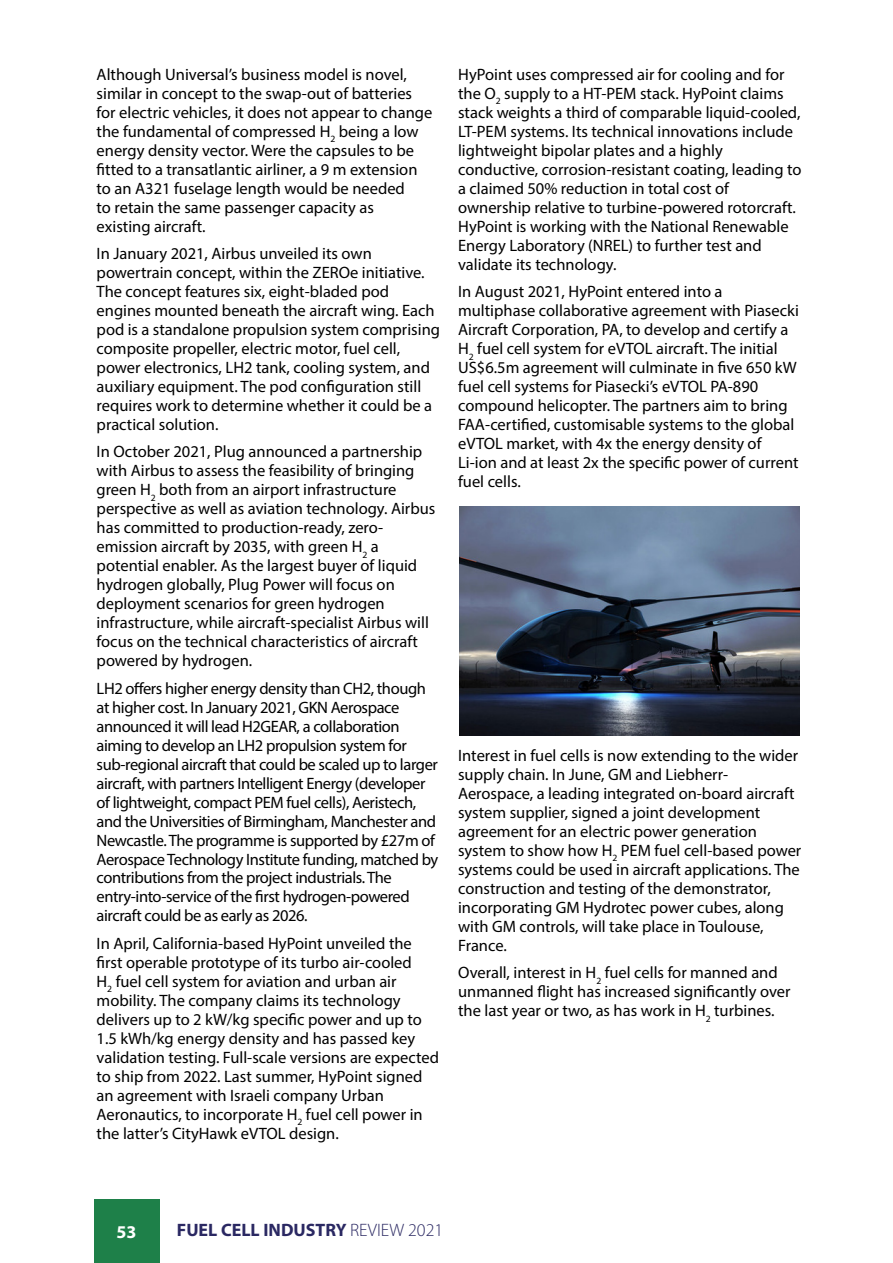
<style>
.page{position:relative;width:893px;height:1263px;background:#fff}
.page>*{position:absolute;margin:0;border:0;box-sizing:border-box;transform-origin:0 0}
.t1{font:700 18px "Myriad Pro";color:#2a2862}
.t2{font:700 18px "Myriad Pro";color:#fff}
._9pt_on_11_5pt_Regul{font:16.5px/18.9px "Myriad Pro";color:#000}
._9pt_on_11_5pt_Regul-2{font:16.5px/19px "Myriad Pro";letter-spacing:-.025em;color:#000}
.s1{font-weight:300}
</style>
<div class="page">
<div style="left:94px;top:1199px;width:65px;height:64px;background:#1e8049"></div>
<img style="left:459px;top:506px;width:340px;height:230px">
<p class="_9pt_on_11_5pt_Regul" style="left:97px;top:65px;width:337px">Although Universal’s business model is novel, similar in concept to the swap-out of batteries for electric vehicles, it does not appear to change the fundamental of compressed H<sub>2</sub> being a low energy density vector. Were the capsules to be fitted to a transatlantic airliner, a 9 m extension to an A321 fuselage length would be needed<br>to retain the same passenger capacity as<br>existing aircraft.</p>
<p class="_9pt_on_11_5pt_Regul" style="left:97px;top:244px;width:345px">In January 2021, Airbus unveiled its own powertrain concept, within the ZEROe initiative.<br>The concept features six, eight-bladed pod engines mounted beneath the aircraft wing. Each pod is a standalone propulsion system comprising composite propeller, electric motor, fuel cell, power electronics, LH2 tank, cooling system, and auxiliary equipment. The pod configuration still requires work to determine whether it could be a practical solution.</p>
<p class="_9pt_on_11_5pt_Regul" style="left:97px;top:442px;width:340px">In October 2021, Plug announced a partnership with Airbus to assess the feasibility of bringing green H<sub>2</sub> both from an airport infrastructure perspective as well as aviation technology. Airbus has committed to production-ready, zero&shy;emission aircraft by 2035, with green H<sub>2</sub> a potential enabler. As the largest buyer of liquid hydrogen globally, Plug Power will focus on deployment scenarios for green hydrogen infrastructure, while aircraft-specialist Airbus will focus on the technical characteristics of aircraft powered by hydrogen.</p>
<p class="_9pt_on_11_5pt_Regul-2" style="left:97px;top:678px;width:343px">LH2 offers higher energy density than CH2, though at higher cost. In January 2021, GKN Aerospace announced it will lead H2GEAR, a collaboration aiming to develop an LH2 propulsion system for sub-regional aircraft that could be scaled up to larger aircraft, with partners Intelligent Energy (developer of lightweight, compact PEM fuel cells), Aeristech, and the Universities of Birmingham, Manchester and Newcastle. The programme is supported by £27m of Aerospace Technology Institute funding, matched by contributions from the project industrials. The entry-into-service of the first hydrogen-powered aircraft could be as early as 2026.</p>
<p class="_9pt_on_11_5pt_Regul" style="left:97px;top:934px;width:344px">In April, California-based HyPoint unveiled the first operable prototype of its turbo air-cooled<br>H<sub>2</sub> fuel cell system for aviation and urban air mobility. The company claims its technology delivers up to 2 kW/kg specific power and up to 1.5 kWh/kg energy density and has passed key validation testing. Full-scale versions are expected to ship from 2022. Last summer, HyPoint signed an agreement with Israeli company Urban Aeronautics, to incorporate H<sub>2</sub> fuel cell power in the latter’s CityHawk eVTOL design.</p>
<p class="_9pt_on_11_5pt_Regul" style="left:458px;top:65px;width:345px">HyPoint uses compressed air for cooling and for the O<sub>2</sub> supply to a HT-PEM stack. HyPoint claims stack weights a third of comparable liquid-cooled, LT-PEM systems. Its technical innovations include lightweight bipolar plates and a highly conductive, corrosion-resistant coating, leading to a claimed 50% reduction in total cost of ownership relative to turbine-powered rotorcraft.<br>HyPoint is working with the National Renewable Energy Laboratory (NREL) to further test and validate its technology.</p>
<p class="_9pt_on_11_5pt_Regul" style="left:458px;top:282px;width:342px">In August 2021, HyPoint entered into a multiphase collaborative agreement with Piasecki Aircraft Corporation, PA, to develop and certify a H<sub>2</sub> fuel cell system for eVTOL aircraft. The initial US$6.5m agreement will culminate in five 650 kW fuel cell systems for Piasecki’s eVTOL PA-890 compound helicopter. The partners aim to bring FAA-certified, customisable systems to the global eVTOL market, with 4x the energy density of Li-ion and at least 2x the specific power of current fuel cells.</p>
<p class="_9pt_on_11_5pt_Regul" style="left:458px;top:746px;width:345px">Interest in fuel cells is now extending to the wider supply chain. In June, GM and Liebherr-Aerospace, a leading integrated on-board aircraft system supplier, signed a joint development agreement for an electric power generation system to show how H<sub>2</sub> PEM fuel cell-based power systems could be used in aircraft applications. The construction and testing of the demonstrator, incorporating GM Hydrotec power cubes, along with GM controls, will take place in Toulouse, France.</p>
<p class="_9pt_on_11_5pt_Regul" style="left:458px;top:963px;width:334px">Overall, interest in H<sub>2</sub> fuel cells for manned and unmanned flight has increased significantly over the last year or two, as has work in H<sub>2</sub> turbines.</p>
<p class="t2" style="left:117px;top:1220px;width:21px">53</p>
<p class="t1" style="left:177px;top:1218px;width:268px">FUEL CELL INDUSTRY <span class="s1">REVIEW 2021</span></p>
</div>
